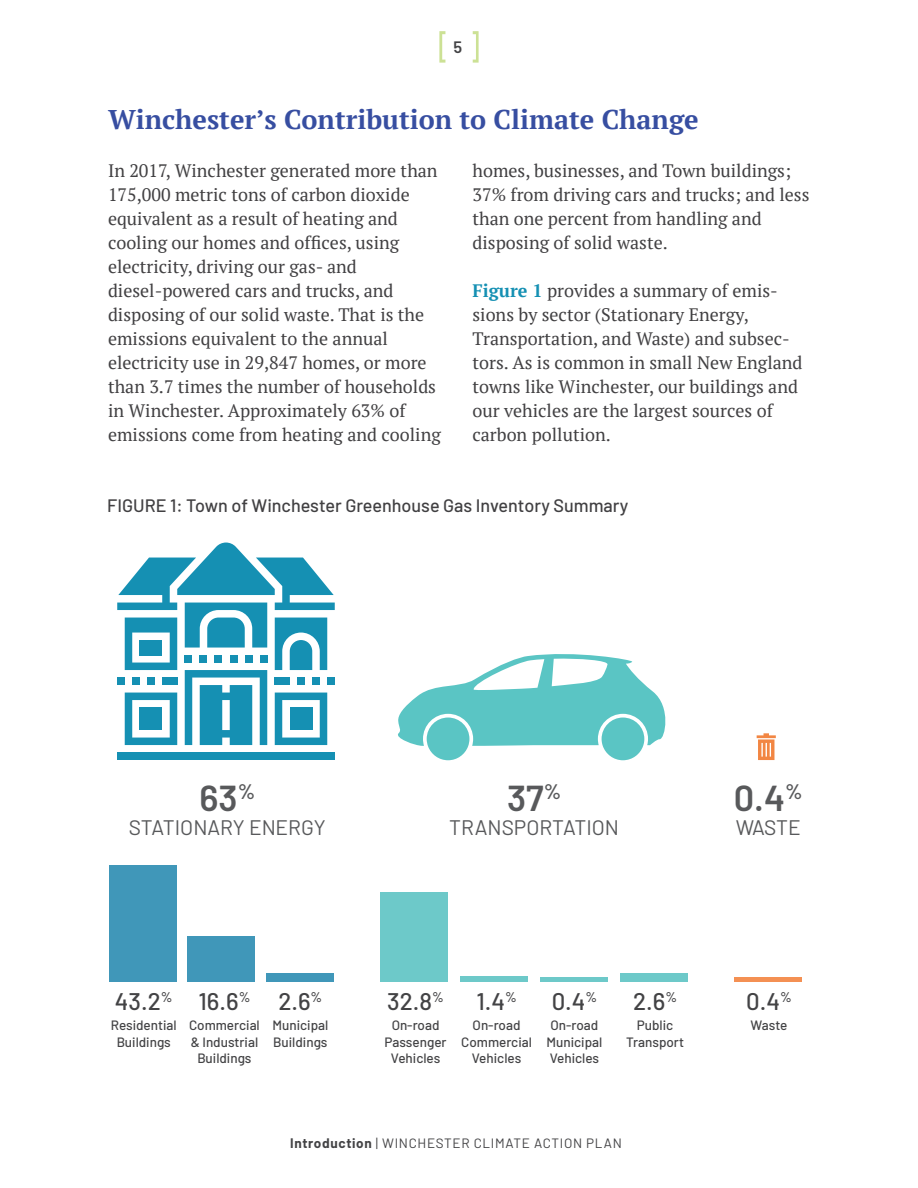
<style>
.page{position:relative;width:918px;height:1188px;background:#fff}
.page>*{position:absolute;margin:0;border:0;box-sizing:border-box;transform-origin:0 0}
.Body_Text{font:600 36px "Barlow";color:#58595b}
.Heading2{font:700 27px "PT Serif";color:#374ea1}
.Figure_Name{font:500 24px "Barlow";color:#434345}
.Body_Text-2{font:21px "Barlow";color:#58595b}
.Body_Text-3{font:18px/24px "PT Serif";color:#414042}
.Figure_Name-2{font:500 18px "Barlow";color:#414042}
.t1{font:600 16.5px "Barlow";color:#434345}
.Figure_Name-3{font:500 13.5px/16.5px "Barlow";color:#434345;text-align:center}
.t2{font:13.5px "Barlow";letter-spacing:.05em;color:#434345}
.s1{font-weight:700;color:#1590b3}
.s2{font-weight:700}
</style>
<div class="page">
<svg style="left:439px;top:31px;width:40px;height:32px"></svg>
<div style="left:117px;top:753px;width:218px;height:7px;background:#1590b3"></div>
<svg style="left:117px;top:543px;width:218px;height:202px"></svg>
<div style="left:132px;top:678px;width:8px;height:7px;background:#1590b3"></div>
<div style="left:109px;top:865px;width:68px;height:117px;background:#4097b9"></div>
<div style="left:187px;top:936px;width:67px;height:46px;background:#4097b9"></div>
<div style="left:266px;top:973px;width:67px;height:9px;background:#4097b9"></div>
<div style="left:380px;top:892px;width:67px;height:90px;background:#6dc9c9"></div>
<div style="left:460px;top:976px;width:67px;height:6px;background:#6dc9c9"></div>
<div style="left:540px;top:977px;width:68px;height:5px;background:#6dc9c9"></div>
<div style="left:620px;top:973px;width:68px;height:9px;background:#6dc9c9"></div>
<div style="left:734px;top:977px;width:68px;height:5px;background:#f49053"></div>
<svg style="left:757px;top:733px;width:19px;height:27px"></svg>
<svg style="left:398px;top:654px;width:268px;height:106px"></svg>
<p class="t1" style="left:454px;top:35px;width:10px">5</p>
<p class="Heading2" style="left:108px;top:102px;width:592px">Winchester’s Contribution to Climate Change</p>
<p class="Body_Text-3" style="left:108px;top:159px;width:334px">In 2017, Winchester generated more than 175,000 metric tons of carbon dioxide equivalent as a result of heating and cooling our homes and offices, using electricity, driving our gas- and diesel-powered cars and trucks, and disposing of our solid waste. That is the emissions equivalent to the annual electricity use in 29,847 homes, or more than 3.7 times the number of households in Winchester. Approximately 63% of emissions come from heating and cooling</p>
<p class="Body_Text-3" style="left:472px;top:159px;width:339px">homes, businesses, and Town buildings; 37% from driving cars and trucks; and less than one percent from handling and disposing of solid waste.</p>
<p class="Body_Text-3" style="left:472px;top:279px;width:332px"><span class="s1">Figure 1</span> provides a summary of emis&shy;sions by sector (Stationary Energy, Transportation, and Waste) and subsec&shy;tors. As is common in small New England towns like Winchester, our buildings and our vehicles are the largest sources of carbon pollution.</p>
<p class="Figure_Name-2" style="left:107px;top:493px;width:523px">FIGURE 1: Town of Winchester Greenhouse Gas Inventory Summary</p>
<p class="Body_Text" style="left:200px;top:772px;width:57px">63<sup>%</sup></p>
<p class="Body_Text-2" style="left:129px;top:812px;width:198px">STATIONARY ENERGY</p>
<p class="Body_Text" style="left:507px;top:772px;width:56px">37<sup>%</sup></p>
<p class="Body_Text-2" style="left:449px;top:812px;width:171px">TRANSPORTATION</p>
<p class="Body_Text" style="left:734px;top:772px;width:70px">0.4<sup>%</sup></p>
<p class="Body_Text-2" style="left:736px;top:812px;width:66px">WASTE</p>
<p class="Figure_Name" style="left:115px;top:984px;width:59px">43.2<sup>%</sup></p>
<p class="Figure_Name-3" style="left:111px;top:1016px;width:67px">Residential<br>Buildings</p>
<p class="Figure_Name" style="left:199px;top:984px;width:53px">16.6<sup>%</sup></p>
<p class="Figure_Name-3" style="left:189px;top:1016px;width:72px">Commercial &amp; Industrial<br>Buildings</p>
<p class="Figure_Name" style="left:278px;top:984px;width:45px">2.6<sup>%</sup></p>
<p class="Figure_Name-3" style="left:272px;top:1016px;width:57px;text-align:left">Municipal<br>Buildings</p>
<p class="Figure_Name" style="left:387px;top:984px;width:58px">32.8<sup>%</sup></p>
<p class="Figure_Name-3" style="left:385px;top:1016px;width:64px">On-road<br>Passenger<br>Vehicles</p>
<p class="Figure_Name" style="left:476px;top:984px;width:42px">1.4<sup>%</sup></p>
<p class="Figure_Name-3" style="left:461px;top:1016px;width:72px">On-road<br>Commercial<br>Vehicles</p>
<p class="Figure_Name" style="left:552px;top:984px;width:47px">0.4<sup>%</sup></p>
<p class="Figure_Name-3" style="left:547px;top:1016px;width:57px;text-align:left">On-road<br>Municipal<br>Vehicles</p>
<p class="Figure_Name" style="left:633px;top:984px;width:45px">2.6<sup>%</sup></p>
<p class="Figure_Name-3" style="left:626px;top:1016px;width:59px">Public<br>Transport</p>
<p class="t2" style="left:290px;top:1133px;width:333px"><span class="s2">Introduction</span> | WINCHESTER CLIMATE ACTION PLAN</p>
<p class="Figure_Name" style="left:746px;top:984px;width:47px">0.4<sup>%</sup></p>
<p class="Figure_Name-3" style="left:751px;top:1016px;width:38px">Waste</p>
</div>
